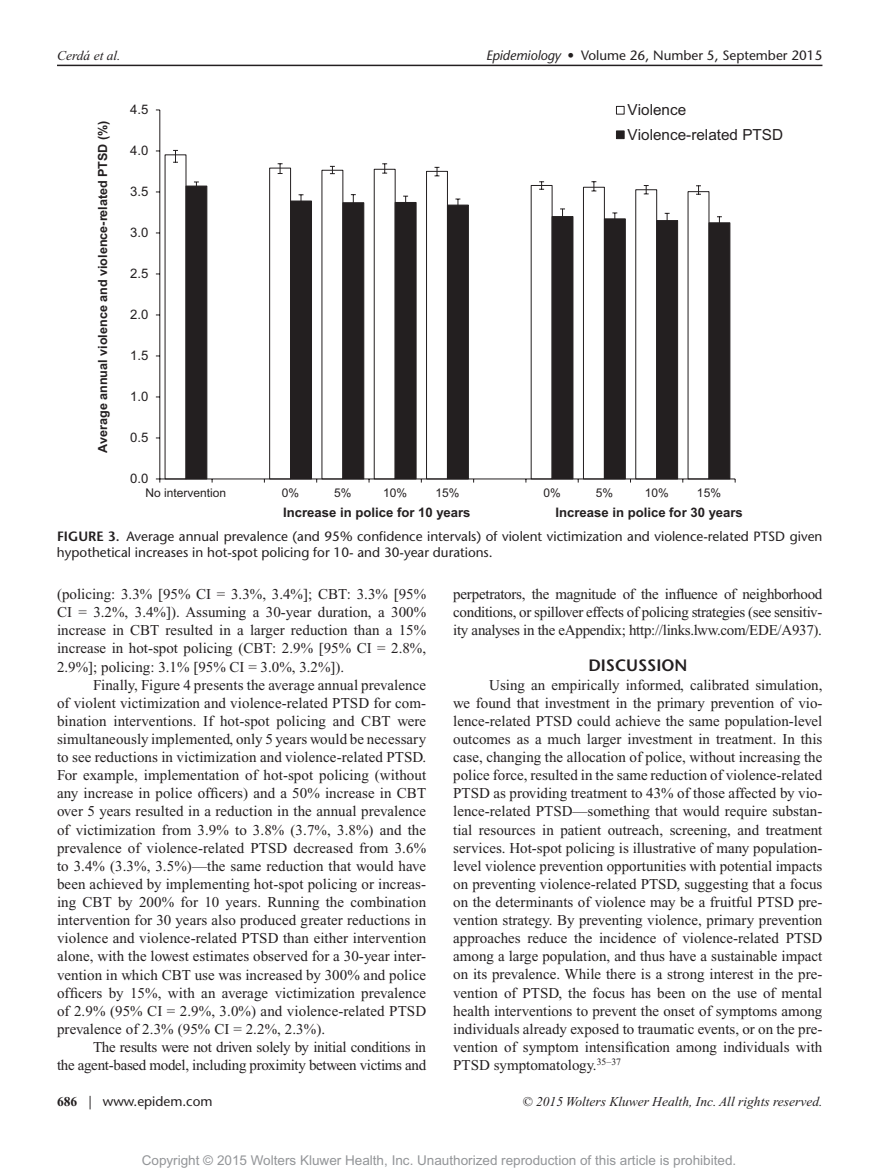
<style>
.page{position:relative;width:878px;height:1175px;background:#fff}
.page>*{position:absolute;margin:0;border:0;box-sizing:border-box;transform-origin:0 0}
.t1{font:600 16.5px "Stone Sans Std";color:#231f20}
.t2{font:15.3px/24.5px "Arial";color:#231f20}
.t3{font:15px/18.1px "Times New Roman";color:#231f20;text-align:justify}
.t4{font:15px/18.1px "Times New Roman";letter-spacing:-.02em;color:#231f20;text-align:right}
.t5{font:500 13.5px/16.5px "Stone Sans Std";color:#231f20}
.t6{font:13.5px "Arial MT Std";color:#939598}
.t7{font:italic 13.5px "Times New Roman";color:#231f20}
.t8{font:700 13.05px "Arial";color:#231f20}
.t9{font:13.05px "Arial";color:#231f20}
.t10{font:700 12.6px "Arial";color:#231f20}
.t11{font:12px "Arial";color:#231f20}
.s1{font-style:italic}
.s2{font-weight:600}
.s3{font-family:"Times New Roman";font-weight:700}
</style>
<div class="page">
<hr style="left:57px;top:65px;width:765px;height:1px;background:#231f20">
<svg style="left:164px;top:154px;width:433px;height:326px"></svg>
<svg style="left:185px;top:185px;width:545px;height:295px"></svg>
<svg style="left:173px;top:150px;width:5px;height:13px"></svg>
<svg style="left:277px;top:163px;width:5px;height:11px"></svg>
<svg style="left:330px;top:166px;width:5px;height:8px"></svg>
<svg style="left:382px;top:163px;width:5px;height:11px"></svg>
<svg style="left:434px;top:167px;width:5px;height:9px"></svg>
<svg style="left:539px;top:181px;width:5px;height:9px"></svg>
<svg style="left:591px;top:181px;width:5px;height:10px"></svg>
<svg style="left:643px;top:185px;width:5px;height:9px"></svg>
<svg style="left:696px;top:185px;width:5px;height:10px"></svg>
<svg style="left:194px;top:182px;width:5px;height:14px"></svg>
<svg style="left:298px;top:194px;width:5px;height:15px"></svg>
<svg style="left:351px;top:194px;width:5px;height:14px"></svg>
<svg style="left:403px;top:196px;width:5px;height:11px"></svg>
<svg style="left:455px;top:199px;width:5px;height:15px"></svg>
<svg style="left:560px;top:208px;width:5px;height:14px"></svg>
<svg style="left:612px;top:212px;width:5px;height:13px"></svg>
<svg style="left:664px;top:213px;width:5px;height:13px"></svg>
<svg style="left:717px;top:216px;width:4px;height:12px"></svg>
<hr style="left:159px;top:110px;width:1px;height:369px;background:#231f20">
<hr style="left:160px;top:478px;width:575px;height:1px;background:#231f20">
<div style="left:616px;top:106px;width:8px;height:8px;background:#fff;border:1px solid #231f20"></div>
<div style="left:616px;top:130px;width:8px;height:9px;background:#231f20;border:1px solid #231f20"></div>
<p class="t7" style="left:57px;top:48px;width:65px">Cerdá et al.</p>
<p class="t5" style="left:486px;top:47px;width:338px"><span class="s1">Epidemiology</span> • Volume 26, Number 5, September 2015</p>
<p class="t10" style="left:94px;top:453px;width:334px;rotate:-90deg">Average annual violence and violence-related PTSD (%)</p>
<p class="t9" style="left:130px;top:101px;width:20px">4.5</p>
<p class="t9" style="left:130px;top:142px;width:20px">4.0</p>
<p class="t9" style="left:130px;top:183px;width:20px">3.5</p>
<p class="t9" style="left:130px;top:224px;width:20px">3.0</p>
<p class="t9" style="left:130px;top:265px;width:20px">2.5</p>
<p class="t9" style="left:130px;top:306px;width:20px">2.0</p>
<p class="t9" style="left:130px;top:347px;width:20px">1.5</p>
<p class="t9" style="left:130px;top:388px;width:20px">1.0</p>
<p class="t9" style="left:130px;top:429px;width:20px">0.5</p>
<p class="t9" style="left:130px;top:470px;width:20px">0.0</p>
<p class="t2" style="left:627px;top:98px;width:157px">Violence<br>Violence-related PTSD</p>
<p class="t11" style="left:145px;top:485px;width:82px">No intervention</p>
<p class="t11" style="left:282px;top:485px;width:19px">0%</p>
<p class="t11" style="left:334px;top:485px;width:19px">5%</p>
<p class="t11" style="left:383px;top:485px;width:26px">10%</p>
<p class="t11" style="left:435px;top:485px;width:26px">15%</p>
<p class="t11" style="left:543px;top:485px;width:19px">0%</p>
<p class="t11" style="left:595px;top:485px;width:19px">5%</p>
<p class="t11" style="left:644px;top:485px;width:26px">10%</p>
<p class="t11" style="left:697px;top:485px;width:26px">15%</p>
<p class="t8" style="left:283px;top:503px;width:189px">Increase in police for 10 years</p>
<p class="t8" style="left:555px;top:503px;width:189px">Increase in police for 30 years</p>
<p class="t5" style="left:57px;top:528px;width:767px"><span class="s2">FIGURE 3.</span> Average annual prevalence (and 95% confidence intervals) of violent victimization and violence-related PTSD given hypothetical increases in hot-spot policing for 10- and 30-year durations.</p>
<p class="t3" style="left:57px;top:585px;width:370px">(policing: 3.3% [95% CI = 3.3%, 3.4%]; CBT: 3.3% [95% CI = 3.2%, 3.4%]). Assuming a 30-year duration, a 300% increase in CBT resulted in a larger reduction than a 15% increase in hot-spot policing (CBT: 2.9% [95% CI = 2.8%, 2.9%]; policing: 3.1% [95% CI = 3.0%, 3.2%]).</p>
<p class="t3" style="left:57px;top:675px;width:371px;text-indent:36px">Finally, Figure 4 presents the average annual prevalence of violent victimization and violence-related PTSD for com&shy;bination interventions. If hot-spot policing and CBT were simultaneously implemented, only 5 years would be necessary to see reductions in victimization and violence-related PTSD.<br>For example, implementation of hot-spot policing (without any increase in police officers) and a 50% increase in CBT over 5 years resulted in a reduction in the annual prevalence of victimization from 3.9% to 3.8% (3.7%, 3.8%) and the prevalence of violence-related PTSD decreased from 3.6% to 3.4% (3.3%, 3.5%)—the same reduction that would have been achieved by implementing hot-spot policing or increas&shy;ing CBT by 200% for 10 years. Running the combination intervention for 30 years also produced greater reductions in violence and violence-related PTSD than either intervention alone, with the lowest estimates observed for a 30-year inter&shy;vention in which CBT use was increased by 300% and police officers by 15%, with an average victimization prevalence of 2.9% (95% CI = 2.9%, 3.0%) and violence-related PTSD prevalence of 2.3% (95% CI = 2.2%, 2.3%).</p>
<p class="t4" style="left:57px;top:1037px;width:370px">The results were not driven solely by initial conditions in<br>the agent-based model, including proximity between victims and</p>
<p class="t3" style="left:453px;top:585px;width:370px">perpetrators, the magnitude of the influence of neighborhood conditions, or spillover effects of policing strategies (see sensitiv&shy;ity analyses in the eAppendix; http://links.lww.com/EDE/A937).</p>
<p class="t1" style="left:588px;top:656px;width:100px">DISCUSSION</p>
<p class="t3" style="left:453px;top:675px;width:371px;text-indent:36px">Using an empirically informed, calibrated simulation, we found that investment in the primary prevention of vio&shy;lence-related PTSD could achieve the same population-level outcomes as a much larger investment in treatment. In this case, changing the allocation of police, without increasing the police force, resulted in the same reduction of violence-related PTSD as providing treatment to 43% of those affected by vio&shy;lence-related PTSD—something that would require substan&shy;tial resources in patient outreach, screening, and treatment services. Hot-spot policing is illustrative of many population&shy;level violence prevention opportunities with potential impacts on preventing violence-related PTSD, suggesting that a focus on the determinants of violence may be a fruitful PTSD pre&shy;vention strategy. By preventing violence, primary prevention approaches reduce the incidence of violence-related PTSD among a large population, and thus have a sustainable impact on its prevalence. While there is a strong interest in the pre&shy;vention of PTSD, the focus has been on the use of mental health interventions to prevent the onset of symptoms among individuals already exposed to traumatic events, or on the pre&shy;vention of symptom intensification among individuals with PTSD symptomatology.<sup>35–37</sup></p>
<p class="t5" style="left:57px;top:1093px;width:157px"><span class="s3">686</span> | www.epidem.com</p>
<p class="t7" style="left:522px;top:1094px;width:301px">© 2015 Wolters Kluwer Health, Inc. All rights reserved.</p>
<p class="t6" style="left:142px;top:1152px;width:596px">Copyright © 2015 Wolters Kluwer Health, Inc. Unauthorized reproduction of this article is prohibited.</p>
</div>
